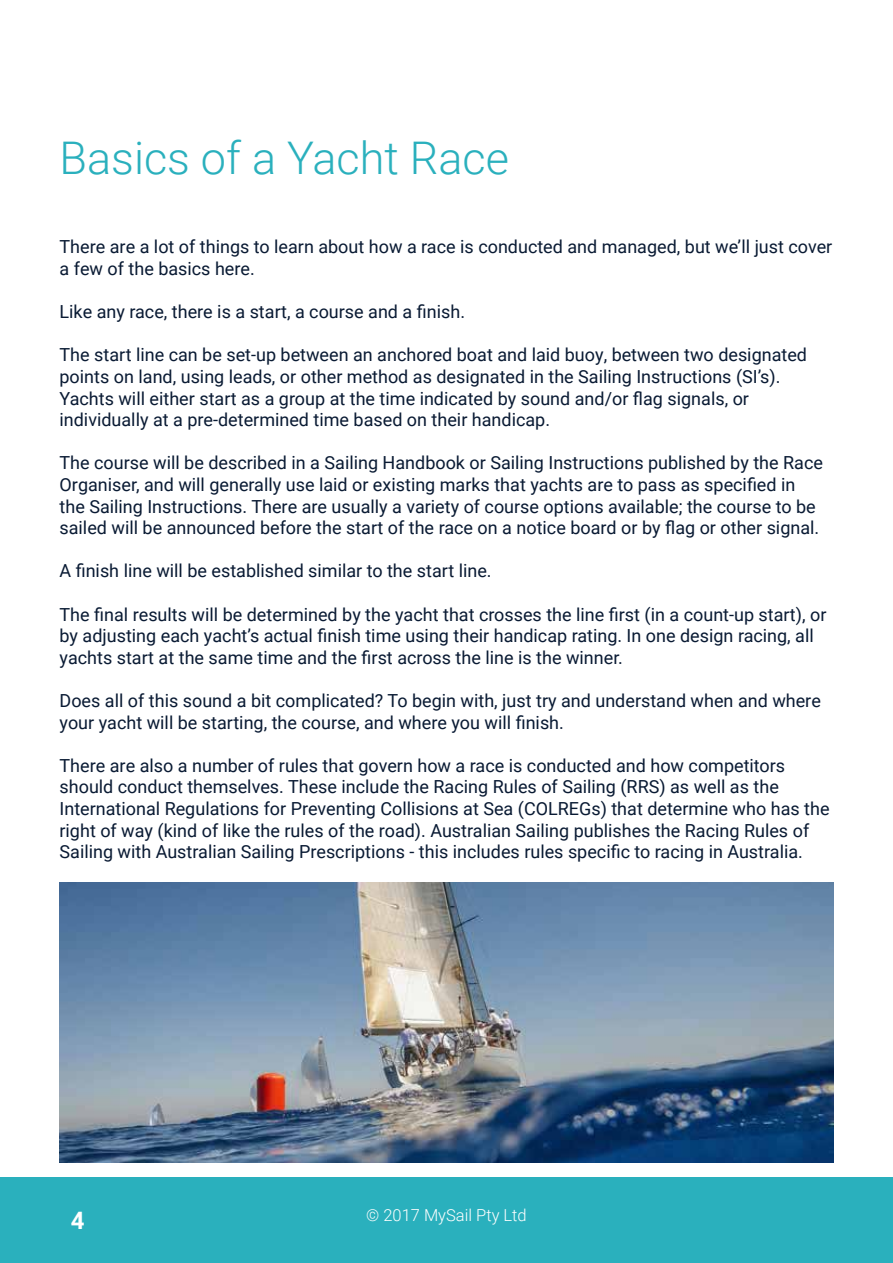
<style>
.page{position:relative;width:893px;height:1263px;background:#fff}
.page>*{position:absolute;margin:0;border:0;box-sizing:border-box;transform-origin:0 0}
.t1{font:300 45px "Roboto";color:#2ab0bd}
.t2{font:700 24px "Roboto";color:#fff}
.t3{font:18px/21.6px "Roboto";color:#091a33}
.t4{font:300 16.5px "Roboto";color:#fff}
</style>
<div class="page">
<div style="left:0;top:1178px;width:893px;height:85px;background:#2ab0bd"></div>
<img style="left:60px;top:882px;width:773px;height:281px">
<h1 class="t1" style="left:60px;top:127px;width:451px">Basics of a Yacht Race</h1>
<p class="t3" style="left:60px;top:235px;width:774px">There are a lot of things to learn about how a race is conducted and managed, but we’ll just cover a few of the basics here.</p>
<p class="t3" style="left:60px;top:300px;width:407px">Like any race, there is a start, a course and a finish.</p>
<p class="t3" style="left:60px;top:343px;width:749px">The start line can be set-up between an anchored boat and laid buoy, between two designated points on land, using leads, or other method as designated in the Sailing Instructions (SI’s).<br>Yachts will either start as a group at the time indicated by sound and/or flag signals, or individually at a pre-determined time based on their handicap.</p>
<p class="t3" style="left:60px;top:451px;width:765px">The course will be described in a Sailing Handbook or Sailing Instructions published by the Race Organiser, and will generally use laid or existing marks that yachts are to pass as specified in the Sailing Instructions. There are usually a variety of course options available; the course to be sailed will be announced before the start of the race on a notice board or by flag or other signal.</p>
<p class="t3" style="left:60px;top:559px;width:434px">A finish line will be established similar to the start line.</p>
<p class="t3" style="left:60px;top:603px;width:768px">The final results will be determined by the yacht that crosses the line first (in a count-up start), or by adjusting each yacht’s actual finish time using their handicap rating. In one design racing, all yachts start at the same time and the first across the line is the winner.</p>
<p class="t3" style="left:60px;top:689px;width:763px">Does all of this sound a bit complicated? To begin with, just try and understand when and where your yacht will be starting, the course, and where you will finish.</p>
<p class="t3" style="left:60px;top:754px;width:772px">There are also a number of rules that govern how a race is conducted and how competitors should conduct themselves. These include the Racing Rules of Sailing (RRS) as well as the International Regulations for Preventing Collisions at Sea (COLREGs) that determine who has the right of way (kind of like the rules of the road). Australian Sailing publishes the Racing Rules of Sailing with Australian Sailing Prescriptions - this includes rules specific to racing in Australia.</p>
<h2 class="t2" style="left:71px;top:1203px;width:15px">4</h2>
<p class="t4" style="left:366px;top:1203px;width:162px">© 2017 MySail Pty Ltd</p>
</div>
